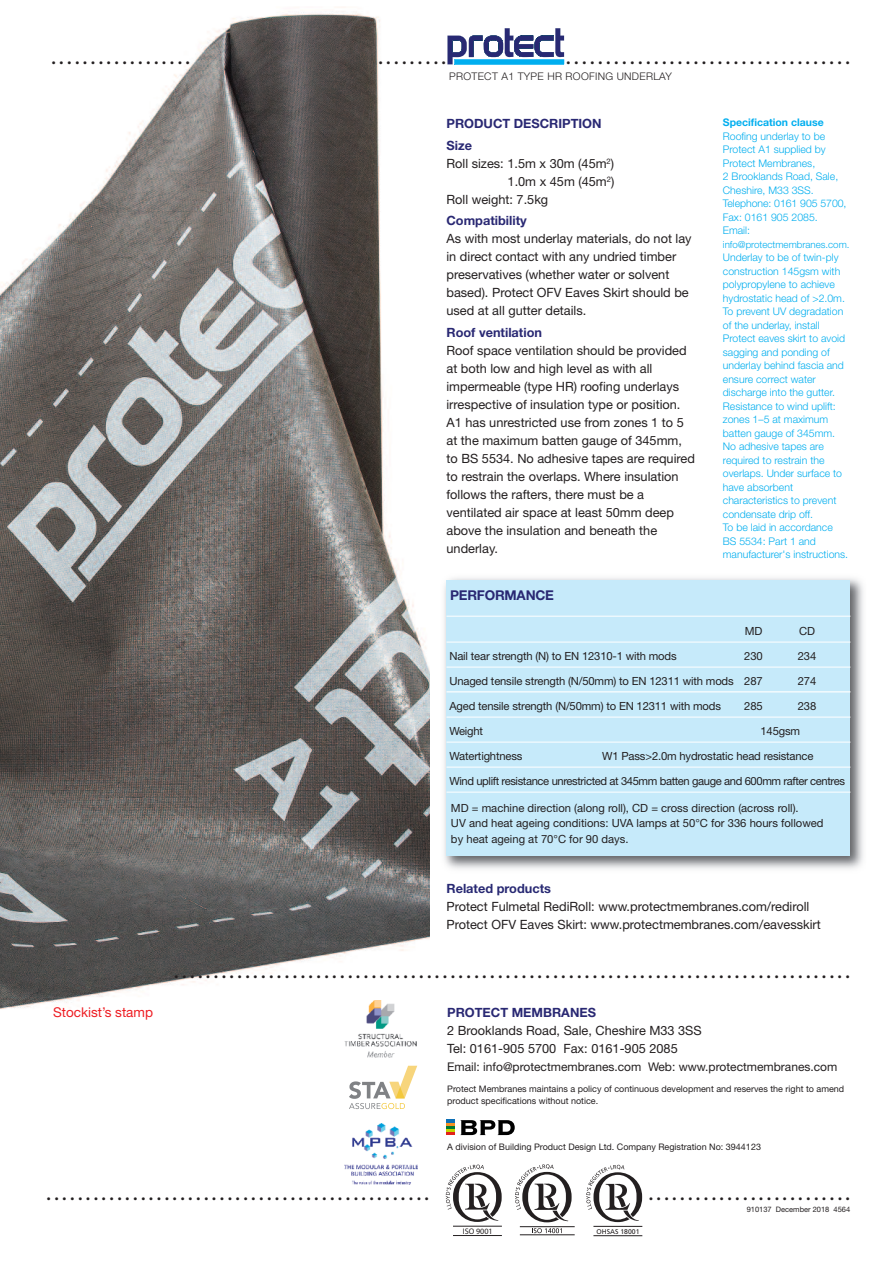
<style>
.page{position:relative;width:893px;height:1263px;background:#fff}
.page>*{position:absolute;margin:0;border:0;box-sizing:border-box;transform-origin:0 0}
.t1{font:700 21px "Clearface";color:#231f20}
.t2{font:13.5px "Helvetica Neue LT Std";color:#ee1d23}
.t3{font:700 13.5px "Helvetica Neue LT Std";letter-spacing:-.015em;color:#292873}
.t4{font:12.75px/18px "Helvetica Neue LT Std";color:#231f20}
.t5{font:700 12.75px/21.9px "Helvetica Neue LT Std";color:#292873}
.t6{font:700 12.75px "Helvetica Neue LT Std";color:#282973}
.t7{font:12px "Helvetica Neue LT Std";color:#231f20}
.t8{font:11.25px/15.3px "Helvetica Neue LT Std";letter-spacing:-.015em;color:#231f20}
.t9{font:11.25px "Helvetica Neue LT Std";letter-spacing:-.035em;color:#231f20}
.t10{font:300 10.5px/13.5px "Helvetica Neue LT Std";color:#00aeef}
.t11{font:300 10.5px "Helvetica Neue LT Std";letter-spacing:.03em;color:#231f20}
.t12{font:700 10.5px "Helvetica Neue LT Std";color:#00aeef}
.t13{font:300 9.75px "Helvetica Neue LT Std";color:#00aeef}
.t14{font:9px/12px "Helvetica Neue LT Std";color:#231f20}
.t15{font:8.1px "Frutiger LT Std";color:#231f20}
.t16{font:7.5px "Helvetica Neue LT Std";color:#231f20}
.t17{font:6.9px "Frutiger";color:#231f20}
</style>
<div class="page">
<img style="left:0;top:7px;width:429px;height:1002px">
<img style="left:444px;top:578px;width:419px;height:291px">
<div style="left:446px;top:580px;width:404px;height:276px;background:#c6eafa"></div>
<hr style="left:446px;top:616px;width:404px;height:1px;background:#fff">
<hr style="left:446px;top:642px;width:404px;height:1px;background:#fff">
<hr style="left:446px;top:667px;width:404px;height:1px;background:#fff">
<hr style="left:446px;top:691px;width:404px;height:1px;background:#fff">
<hr style="left:446px;top:717px;width:404px;height:1px;background:#fff">
<hr style="left:446px;top:742px;width:404px;height:1px;background:#fff">
<hr style="left:446px;top:767px;width:404px;height:1px;background:#fff">
<hr style="left:446px;top:792px;width:404px;height:1px;background:#fff">
<svg style="left:447px;top:28px;width:117px;height:36px"></svg>
<svg style="left:446px;top:1164px;width:56px;height:58px"></svg>
<hr style="left:453px;top:1226px;width:49px;height:1px;background:#231f20">
<hr style="left:453px;top:1235px;width:49px;height:1px;background:#231f20">
<svg style="left:515px;top:1164px;width:57px;height:58px"></svg>
<hr style="left:520px;top:1226px;width:55px;height:1px;background:#231f20">
<svg style="left:532px;top:1228px;width:30px;height:5px"></svg>
<hr style="left:520px;top:1234px;width:55px;height:1px;background:#231f20">
<svg style="left:586px;top:1165px;width:56px;height:57px"></svg>
<hr style="left:593px;top:1226px;width:49px;height:1px;background:#231f20">
<hr style="left:593px;top:1235px;width:49px;height:1px;background:#231f20">
<img style="left:345px;top:1123px;width:73px;height:62px">
<svg style="left:349px;top:1066px;width:68px;height:43px"></svg>
<img style="left:344px;top:1000px;width:72px;height:58px">
<svg style="left:446px;top:1120px;width:8px;height:15px"></svg>
<svg style="left:460px;top:1120px;width:55px;height:15px"></svg>
<h1 class="t1" style="left:51px;top:48px;width:141px">..................</h1>
<h1 class="t1" style="left:378px;top:48px;width:70px">.........</h1>
<h1 class="t1" style="left:566px;top:48px;width:286px">....................................</h1>
<p class="t11" style="left:449px;top:72px;width:224px">PROTECT A1 TYPE HR ROOFING UNDERLAY</p>
<p class="t5" style="left:446px;top:113px;width:157px">PRODUCT DESCRIPTION<br>Size</p>
<p class="t4" style="left:446px;top:155px;width:169px">Roll sizes: 1.5m x 30m (45m<sup>2</sup>)</p>
<p class="t4" style="left:508px;top:173px;width:108px">1.0m x 45m (45m<sup>2</sup>)</p>
<p class="t4" style="left:446px;top:191px;width:103px">Roll weight: 7.5kg</p>
<p class="t5" style="left:446px;top:211px;width:82px">Compatibility</p>
<p class="t4" style="left:446px;top:231px;width:247px">As with most underlay materials, do not lay in direct contact with any undried timber preservatives (whether water or solvent based). Protect OFV Eaves Skirt should be used at all gutter details.</p>
<p class="t5" style="left:446px;top:323px;width:97px">Roof ventilation</p>
<p class="t4" style="left:446px;top:343px;width:250px">Roof space ventilation should be provided at both low and high level as with all impermeable (type HR) roofing underlays irrespective of insulation type or position.<br>A1 has unrestricted use from zones 1 to 5 at the maximum batten gauge of 345mm, to BS 5534. No adhesive tapes are required to restrain the overlaps. Where insulation follows the rafters, there must be a ventilated air space at least 50mm deep above the insulation and beneath the underlay.</p>
<p class="t3" style="left:450px;top:591px;width:105px">PERFORMANCE</p>
<p class="t12" style="left:723px;top:119px;width:102px">Specification clause</p>
<p class="t10" style="left:723px;top:130px;width:125px">Roofing underlay to be<br>Protect A1 supplied by<br>Protect Membranes,<br>2 Brooklands Road, Sale,<br>Cheshire, M33 3SS.<br>Telephone: 0161 905 5700,<br>Fax: 0161 905 2085.<br>Email:</p>
<p class="t13" style="left:723px;top:241px;width:128px">info@protectmembranes.com.</p>
<p class="t10" style="left:723px;top:252px;width:127px">Underlay to be of twin-ply construction 145gsm with polypropylene to achieve hydrostatic head of &gt;2.0m.<br>To prevent UV degradation of the underlay, install<br>Protect eaves skirt to avoid sagging and ponding of underlay behind fascia and ensure correct water discharge into the gutter.<br>Resistance to wind uplift: zones 1–5 at maximum batten gauge of 345mm.<br>No adhesive tapes are required to restrain the overlaps. Under surface to have absorbent characteristics to prevent condensate drip off.<br>To be laid in accordance<br>BS 5534: Part 1 and manufacturer's instructions.</p>
<p class="t8" style="left:745px;top:625px;width:19px">MD</p>
<p class="t8" style="left:799px;top:625px;width:17px">CD</p>
<p class="t8" style="left:449px;top:650px;width:229px">Nail tear strength (N) to EN 12310-1 with mods</p>
<p class="t8" style="left:744px;top:650px;width:20px">230</p>
<p class="t8" style="left:798px;top:650px;width:20px">234</p>
<p class="t8" style="left:449px;top:675px;width:315px">Unaged tensile strength (N/50mm) to EN 12311 with mods 287</p>
<p class="t8" style="left:798px;top:675px;width:20px">274</p>
<p class="t8" style="left:449px;top:700px;width:273px">Aged tensile strength (N/50mm) to EN 12311 with mods</p>
<p class="t8" style="left:744px;top:700px;width:20px">285</p>
<p class="t8" style="left:798px;top:700px;width:20px">238</p>
<p class="t8" style="left:449px;top:725px;width:35px">Weight</p>
<p class="t8" style="left:760px;top:725px;width:41px">145gsm</p>
<p class="t8" style="left:449px;top:750px;width:75px">Watertightness</p>
<p class="t8" style="left:602px;top:750px;width:213px">W1 Pass&gt;2.0m hydrostatic head resistance</p>
<p class="t9" style="left:449px;top:777px;width:397px">Wind uplift resistance unrestricted at 345mm batten gauge and 600mm rafter centres</p>
<p class="t8" style="left:451px;top:801px;width:374px">MD = machine direction (along roll), CD = cross direction (across roll).<br>UV and heat ageing conditions: UVA lamps at 50°C for 336 hours followed by heat ageing at 70°C for 90 days.</p>
<p class="t6" style="left:446px;top:884px;width:106px">Related products</p>
<p class="t4" style="left:446px;top:899px;width:376px">Protect Fulmetal RediRoll: www.protectmembranes.com/rediroll<br>Protect OFV Eaves Skirt: www.protectmembranes.com/eavesskirt</p>
<p class="t2" style="left:53px;top:1007px;width:102px">Stockist’s stamp</p>
<h1 class="t1" style="left:174px;top:962px;width:678px">......................................................................................</h1>
<p class="t5" style="left:447px;top:1003px;width:150px">PROTECT MEMBRANES</p>
<p class="t4" style="left:447px;top:1023px;width:256px">2 Brooklands Road, Sale, Cheshire M33 3SS<br>Tel: 0161-905 5700 Fax: 0161-905 2085</p>
<p class="t7" style="left:447px;top:1062px;width:392px">Email: info@protectmembranes.com Web: www.protectmembranes.com</p>
<p class="t14" style="left:447px;top:1083px;width:398px">Protect Membranes maintains a policy of continuous development and reserves the right to amend product specifications without notice.</p>
<p class="t14" style="left:447px;top:1141px;width:315px">A division of Building Product Design Ltd. Company Registration No: 3944123</p>
<h1 class="t1" style="left:46px;top:1183px;width:385px">.................................................</h1>
<h1 class="t1" style="left:648px;top:1183px;width:204px">..........................</h1>
<p class="t15" style="left:463px;top:1228px;width:31px">ISO 9001</p>
<p class="t17" style="left:596px;top:1228px;width:44px">OHSAS 18001</p>
<p class="t16" style="left:747px;top:1206px;width:105px">910137 December 2018 4564</p>
</div>
